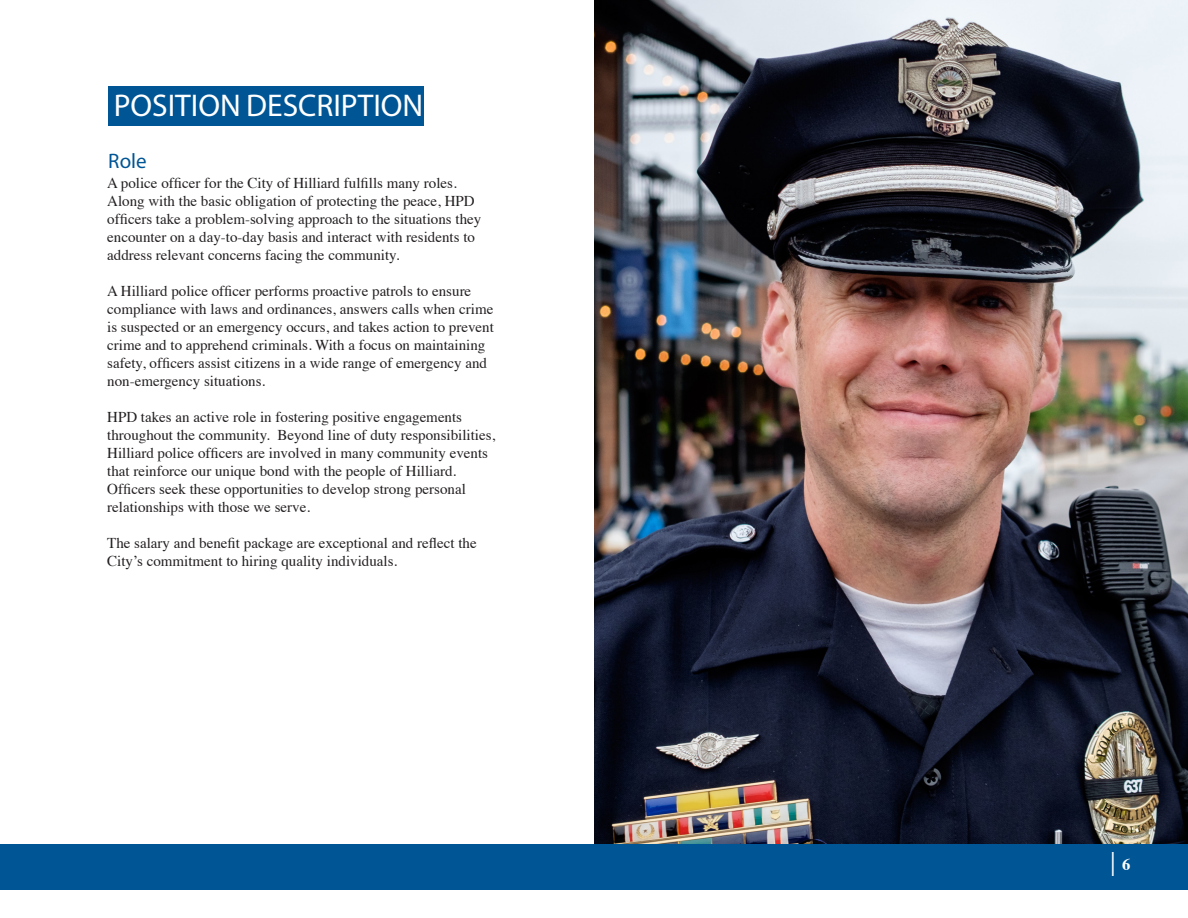
<style>
.page{position:relative;width:1188px;height:918px;background:#fff}
.page>*{position:absolute;margin:0;border:0;box-sizing:border-box;transform-origin:0 0}
.Body_Copy{font:31.5px "Myriad Pro";color:#fff}
.t1{font:24px "Minion Pro";color:#fff}
.Body_Copy-2{font:21px "Myriad Pro";color:#005595}
.t2{font:15px/18px "Times";color:#231f20}
.s1{font-family:"Times";font-weight:700;font-size:16.5px}
</style>
<div class="page">
<img style="left:594px;top:0;width:594px;height:844px">
<div style="left:108px;top:86px;width:315px;height:40px;background:#005595"></div>
<div style="left:0;top:844px;width:1188px;height:46px;background:#005595"></div>
<p class="Body_Copy" style="left:114px;top:87px;width:311px">POSITION DESCRIPTION</p>
<p class="Body_Copy-2" style="left:108px;top:148px;width:40px">Role</p>
<p class="t2" style="left:107px;top:173px;width:376px">A police officer for the City of Hilliard fulfills many roles.<br>Along with the basic obligation of protecting the peace, HPD officers take a problem-solving approach to the situations they encounter on a day-to-day basis and interact with residents to address relevant concerns facing the community.</p>
<p class="t2" style="left:107px;top:281px;width:388px">A Hilliard police officer performs proactive patrols to ensure compliance with laws and ordinances, answers calls when crime is suspected or an emergency occurs, and takes action to prevent crime and to apprehend criminals. With a focus on maintaining safety, officers assist citizens in a wide range of emergency and non-emergency situations.</p>
<p class="t2" style="left:107px;top:407px;width:390px">HPD takes an active role in fostering positive engagements throughout the community. Beyond line of duty responsibilities, Hilliard police officers are involved in many community events that reinforce our unique bond with the people of Hilliard.<br>Officers seek these opportunities to develop strong personal relationships with those we serve.</p>
<p class="t2" style="left:107px;top:533px;width:371px">The salary and benefit package are exceptional and reflect the<br>City’s commitment to hiring quality individuals.</p>
<p class="t1" style="left:1110px;top:847px;width:22px">| <span class="s1">6</span></p>
</div>
